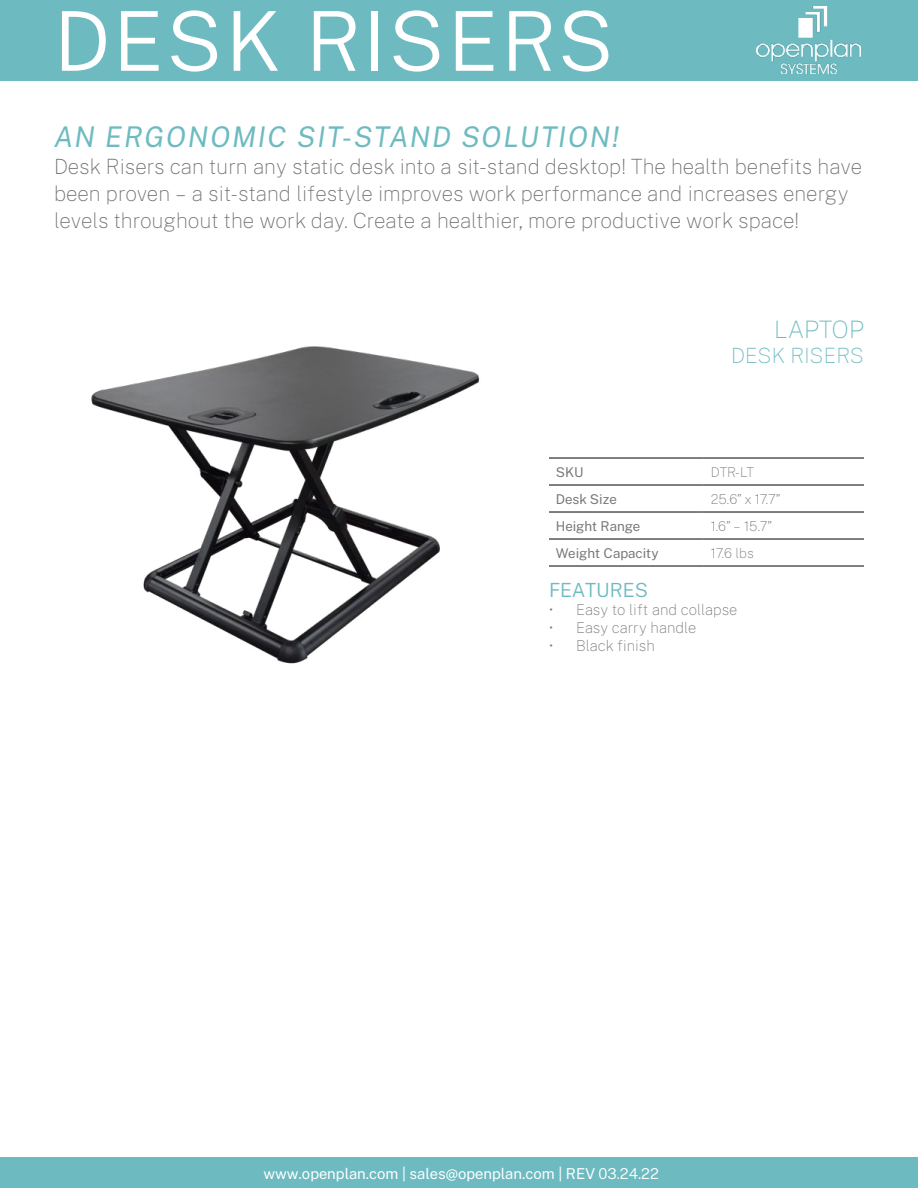
<style>
.page{position:relative;width:918px;height:1188px;background:#fff}
.page>*{position:absolute;margin:0;border:0;box-sizing:border-box;transform-origin:0 0}
.t1{font:300 82.5px "Public Sans";letter-spacing:.03em;color:#fff}
.t2{font:italic 28.5px "Public Sans";letter-spacing:.06em;color:#6dbbc1}
.t3{font:100 24px "Public Sans";letter-spacing:-.005em;color:#6dbbc1}
.t4{font:100 21px/27px "Public Sans";color:#6d6e71}
.t5{font:100 21px "Public Sans";color:#6dbbc1}
.t6{font:300 19.5px "Public Sans";color:#6dbbc1}
.t7{font:100 15px "Public Sans";color:#757779}
.t8{font:15px "Public Sans";color:#fff}
.t9{font:13.5px "Public Sans";color:#757779}
.t10{font:100 13.5px "Public Sans";color:#757779}
.s1{font-weight:300}
</style>
<div class="page">
<div style="left:0;top:1157px;width:918px;height:31px;background:#6dbbc1"></div>
<div style="left:0;top:0;width:918px;height:80px;background:#6dbbc1"></div>
<img style="left:757px;top:6px;width:103px;height:67px">
<svg style="left:592px;top:484px;width:272px;height:82px"></svg>
<hr style="left:549px;top:539px;width:155px;height:1px;background:#000">
<hr style="left:704px;top:539px;width:160px;height:1px;background:#000">
<hr style="left:549px;top:566px;width:155px;height:1px;background:#000">
<hr style="left:704px;top:566px;width:160px;height:1px;background:#000">
<hr style="left:549px;top:458px;width:155px;height:1px;background:#000">
<hr style="left:704px;top:458px;width:160px;height:1px;background:#000">
<hr style="left:549px;top:485px;width:155px;height:1px;background:#000">
<hr style="left:704px;top:485px;width:160px;height:1px;background:#000">
<hr style="left:549px;top:512px;width:155px;height:1px;background:#000">
<hr style="left:704px;top:512px;width:160px;height:1px;background:#000">
<img style="left:91px;top:346px;width:501px;height:318px">
<h1 class="t1" style="left:54px;top:-21px;width:562px">DESK RISERS</h1>
<h2 class="t2" style="left:54px;top:115px;width:567px">AN ERGONOMIC SIT-STAND SOLUTION!</h2>
<p class="t4" style="left:54px;top:152px;width:810px">Desk Risers can turn any static desk into a sit-stand desktop! The health benefits have been proven – a sit-stand lifestyle improves work performance and increases energy levels throughout the work day. Create a healthier, more productive work space!</p>
<p class="t3" style="left:774px;top:311px;width:91px">LAPTOP</p>
<p class="t5" style="left:731px;top:340px;width:134px">DESK RISERS</p>
<p class="t9" style="left:556px;top:462px;width:29px">SKU</p>
<p class="t10" style="left:711px;top:462px;width:45px">DTR-LT</p>
<p class="t9" style="left:556px;top:489px;width:62px">Desk Size</p>
<p class="t10" style="left:711px;top:489px;width:71px">25.6” x 17.7”</p>
<p class="t9" style="left:556px;top:516px;width:86px">Height Range</p>
<p class="t10" style="left:711px;top:516px;width:63px">1.6” – 15.7”</p>
<p class="t9" style="left:556px;top:543px;width:104px">Weight Capacity</p>
<p class="t10" style="left:711px;top:543px;width:45px">17.6 lbs</p>
<p class="t6" style="left:549px;top:576px;width:101px">FEATURES</p>
<p class="t7" style="left:549px;top:599px;width:190px">• Easy to lift and collapse</p>
<p class="t7" style="left:549px;top:617px;width:149px">• Easy carry handle</p>
<p class="t7" style="left:549px;top:635px;width:107px">• Black finish</p>
<p class="t8" style="left:263px;top:1162px;width:397px">www.openplan.com | sales@openplan.com | REV <span class="s1">03.24.22</span></p>
</div>
